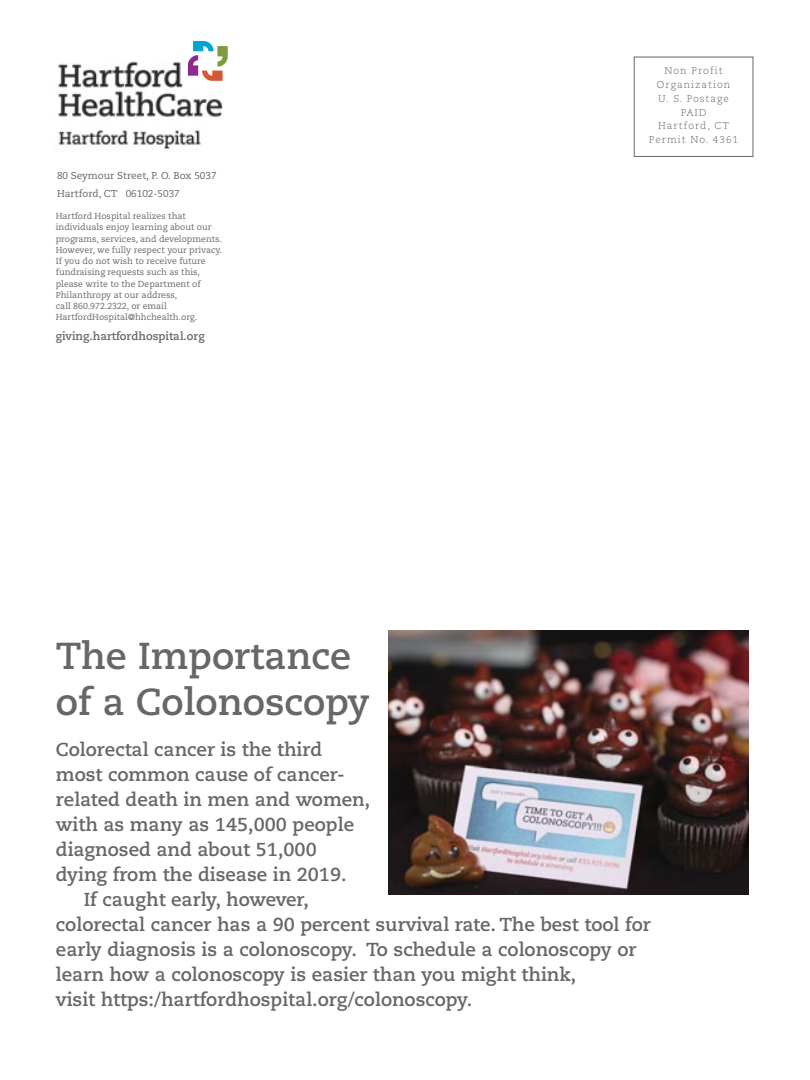
<style>
.page{position:relative;width:810px;height:1080px;background:#fff}
.page>*{position:absolute;margin:0;border:0;box-sizing:border-box;transform-origin:0 0}
.t1{font:700 37.5px/45.9px "Caecilia CE";color:#686767}
.t2{font:700 18.75px/25px "Caecilia CE";color:#686767}
.t3{font:700 11.25px "Caecilia CE";color:#686767}
.t4{font:300 10px "Caecilia CE";letter-spacing:.1em;color:#686767}
.t5{font:10px "Caecilia CE";color:#686767}
.t6{font:8.75px "Caecilia CE";color:#686767}
</style>
<div class="page">
<div style="left:634px;top:57px;width:119px;height:100px;border:1px solid #686767"></div>
<img style="left:389px;top:630px;width:360px;height:264px">
<img style="left:58px;top:61px;width:165px;height:89px">
<svg style="left:188px;top:41px;width:40px;height:40px"></svg>
<p class="t5" style="left:57px;top:172px;width:161px">80 Seymour Street, P. O. Box 5037</p>
<p class="t5" style="left:57px;top:189px;width:124px">Hartford, CT 06102-5037</p>
<p class="t6" style="left:56px;top:212px;width:132px">Hartford Hospital realizes that</p>
<p class="t6" style="left:56px;top:223px;width:157px">individuals enjoy learning about our</p>
<p class="t6" style="left:56px;top:235px;width:168px">programs, services, and developments.</p>
<p class="t6" style="left:56px;top:246px;width:168px">However, we fully respect your privacy.</p>
<p class="t6" style="left:56px;top:257px;width:152px">If you do not wish to receive future</p>
<p class="t6" style="left:56px;top:268px;width:146px">fundraising requests such as this,</p>
<p class="t6" style="left:56px;top:280px;width:146px">please write to the Department of</p>
<p class="t6" style="left:56px;top:291px;width:123px">Philanthropy at our address,</p>
<p class="t6" style="left:56px;top:302px;width:113px">call 860.972.2322, or email</p>
<p class="t6" style="left:56px;top:313px;width:143px">HartfordHospital@hhchealth.org.</p>
<p class="t3" style="left:56px;top:332px;width:151px">giving.hartfordhospital.org</p>
<p class="t1" style="left:56px;top:636px;width:316px">The Importance of a Colonoscopy</p>
<p class="t4" style="left:665px;top:65px;width:59px">Non Profit</p>
<p class="t4" style="left:657px;top:78px;width:75px">Organization</p>
<p class="t4" style="left:658px;top:92px;width:72px">U. S. Postage</p>
<p class="t4" style="left:681px;top:106px;width:27px">PAID</p>
<p class="t4" style="left:658px;top:120px;width:73px">Hartford, CT</p>
<p class="t4" style="left:649px;top:133px;width:91px">Permit No. 4361</p>
<p class="t2" style="left:56px;top:738px;width:316px">Colorectal cancer is the third most common cause of cancer&shy;related death in men and women, with as many as 145,000 people diagnosed and about 51,000 dying from the disease in 2019.</p>
<p class="t2" style="left:56px;top:888px;width:596px;text-indent:28px">If caught early, however,<br>colorectal cancer has a 90 percent survival rate. The best tool for early diagnosis is a colonoscopy. To schedule a colonoscopy or learn how a colonoscopy is easier than you might think,<br>visit https:/hartfordhospital.org/colonoscopy.</p>
</div>
